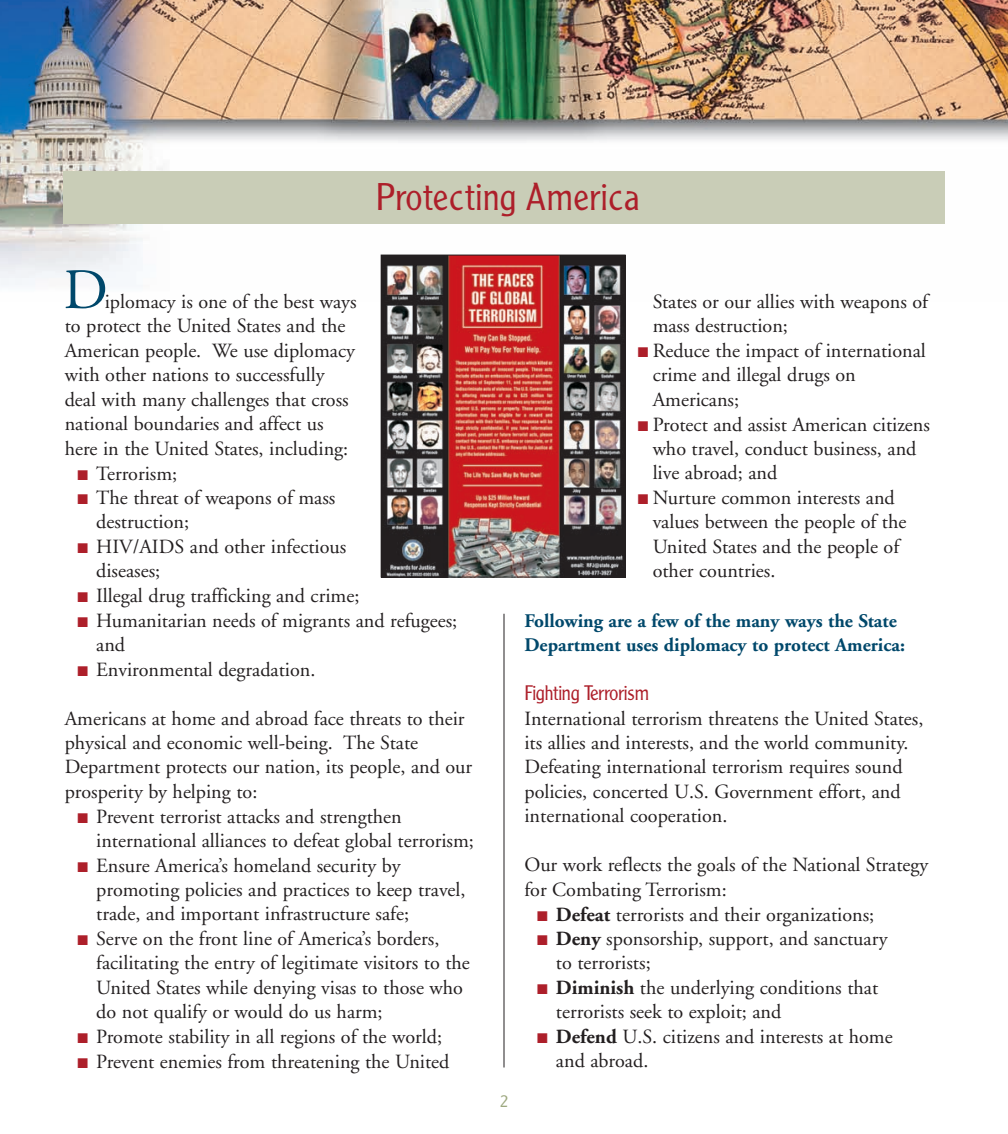
<style>
.page{position:relative;width:1008px;height:1134px;background:#fff}
.page>*{position:absolute;margin:0;border:0;box-sizing:border-box;transform-origin:0 0}
.t1{font:57.05px "Adobe Garamond";color:#00486b}
.t2{font:38.5px "Claritan";letter-spacing:.025em;color:#ad1f2a}
.t3{font:21px "Claritan";color:#ad1f2a}
.t4{font:20.12px/24.5px "Adobe Garamond";color:#231f20}
.t5{font:700 19.25px/24.5px "Adobe Garamond";color:#00486b}
.t6{font:17.5px "Claritan";color:#9da87f}
.s1{color:#ad1f2a}
.s2{font-weight:700}
</style>
<div class="page">
<img style="left:0;top:0;width:1008px;height:301px">
<hr style="left:504px;top:614px;width:1px;height:453px;background:#231f20">
<img style="left:383px;top:257px;width:241px;height:319px">
<div style="left:381px;top:255px;width:245px;height:323px;border:1px solid #231f20"></div>
<div style="left:63px;top:172px;width:882px;height:52px;background:#c9cdb7"></div>
<h2 class="t2" style="left:376px;top:183px;width:265px">Protecting America</h2>
<h1 class="t1" style="left:63px;top:267px;width:46px">D</h1>
<p class="t4" style="left:65px;top:291px;width:293px;text-indent:40px">iplomacy is one of the best ways to protect the United States and the American people. We use diplomacy with other nations to successfully deal with many challenges that cross national boundaries and affect us here in the United States, including:</p>
<p class="t4" style="left:77px;top:463px;width:101px"><span class="s1">■</span> Terrorism;</p>
<p class="t4" style="left:96px;top:487px;width:241px;text-indent:-19px"><span class="s1">■</span> The threat of weapons of mass destruction;</p>
<p class="t4" style="left:96px;top:536px;width:252px;text-indent:-19px"><span class="s1">■</span> HIV/AIDS and other infectious diseases;</p>
<p class="t4" style="left:77px;top:585px;width:284px"><span class="s1">■</span> Illegal drug trafficking and crime;</p>
<p class="t4" style="left:96px;top:610px;width:363px;text-indent:-19px"><span class="s1">■</span> Humanitarian needs of migrants and refugees; and</p>
<p class="t4" style="left:77px;top:659px;width:240px"><span class="s1">■</span> Environmental degradation.</p>
<p class="t4" style="left:65px;top:708px;width:409px">Americans at home and abroad face threats to their physical and economic well-being. The State Department protects our nation, its people, and our prosperity by helping to:</p>
<p class="t4" style="left:96px;top:806px;width:379px;text-indent:-19px"><span class="s1">■</span> Prevent terrorist attacks and strengthen international alliances to defeat global terrorism;</p>
<p class="t4" style="left:96px;top:855px;width:371px;text-indent:-19px"><span class="s1">■</span> Ensure America’s homeland security by promoting policies and practices to keep travel, trade, and important infrastructure safe;</p>
<p class="t4" style="left:96px;top:928px;width:375px;text-indent:-19px"><span class="s1">■</span> Serve on the front line of America’s borders, facilitating the entry of legitimate visitors to the United States while denying visas to those who do not qualify or would do us harm;</p>
<p class="t4" style="left:77px;top:1026px;width:366px"><span class="s1">■</span> Promote stability in all regions of the world;</p>
<p class="t4" style="left:77px;top:1051px;width:374px"><span class="s1">■</span> Prevent enemies from threatening the United</p>
<p class="t6" style="left:500px;top:1095px;width:10px">2</p>
<p class="t4" style="left:653px;top:291px;width:277px">States or our allies with weapons of mass destruction;</p>
<p class="t4" style="left:653px;top:340px;width:275px;text-indent:-15px"><span class="s1">■</span> Reduce the impact of international crime and illegal drugs on<br>Americans;</p>
<p class="t4" style="left:653px;top:414px;width:279px;text-indent:-15px"><span class="s1">■</span> Protect and assist American citizens who travel, conduct business, and live abroad; and</p>
<p class="t4" style="left:653px;top:487px;width:255px;text-indent:-15px"><span class="s1">■</span> Nurture common interests and values between the people of the<br>United States and the people of other countries.</p>
<p class="t5" style="left:524px;top:610px;width:382px">Following are a few of the many ways the State<br>Department uses diplomacy to protect America:</p>
<p class="t3" style="left:524px;top:685px;width:125px">Fighting Terrorism</p>
<p class="t4" style="left:524px;top:708px;width:401px">International terrorism threatens the United States, its allies and interests, and the world community.<br>Defeating international terrorism requires sound policies, concerted U.S. Government effort, and international cooperation.</p>
<p class="t4" style="left:524px;top:855px;width:405px">Our work reflects the goals of the National Strategy for Combating Terrorism:</p>
<p class="t4" style="left:537px;top:904px;width:339px"><span class="s1">■</span> <span class="s2">Defeat</span> terrorists and their organizations;</p>
<p class="t4" style="left:556px;top:928px;width:333px;text-indent:-19px"><span class="s1">■</span> <span class="s2">Deny</span> sponsorship, support, and sanctuary to terrorists;</p>
<p class="t4" style="left:556px;top:977px;width:324px;text-indent:-19px"><span class="s1">■</span> <span class="s2">Diminish</span> the underlying conditions that terrorists seek to exploit; and</p>
<p class="t4" style="left:556px;top:1026px;width:338px;text-indent:-19px"><span class="s1">■</span> <span class="s2">Defend</span> U.S. citizens and interests at home and abroad.</p>
</div>
